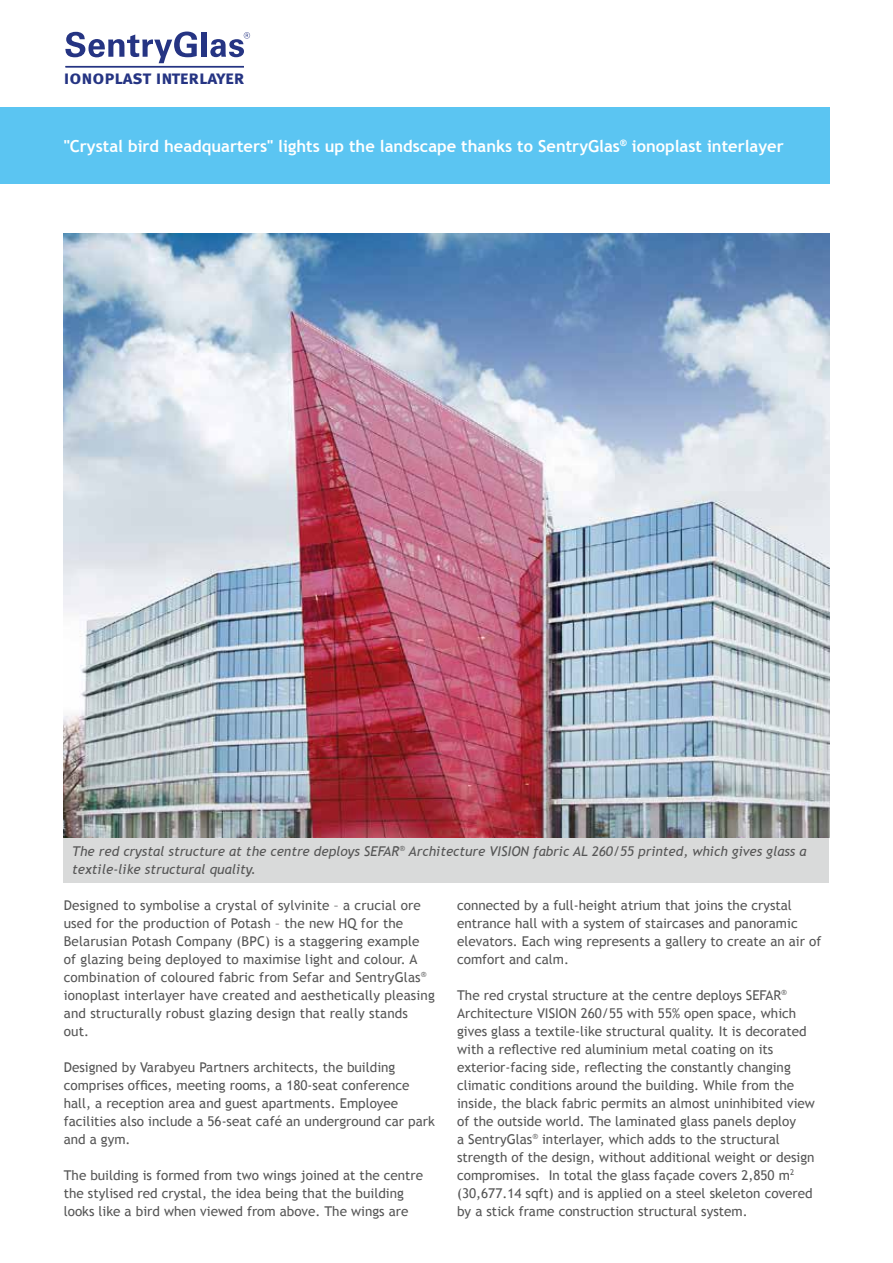
<style>
.page{position:relative;width:893px;height:1263px;background:#fff}
.page>*{position:absolute;margin:0;border:0;box-sizing:border-box;transform-origin:0 0}
.t1{font:19.05px "Meta Bold Caps";letter-spacing:-.005em;color:#253483}
.t2{font:700 16.5px "Trebuchet MS";color:#fff}
.t3{font:13.5px/18px "Trebuchet MS";color:#565656}
.t4{font:italic 13.5px/18px "Trebuchet MS";color:#565656}
</style>
<div class="page">
<div style="left:64px;top:838px;width:765px;height:44px;background:#d9dada"></div>
<svg style="left:65px;top:32px;width:132px;height:31px"></svg>
<div style="left:202px;top:32px;width:5px;height:25px;background:#253483"></div>
<svg style="left:210px;top:32px;width:40px;height:25px"></svg>
<hr style="left:65px;top:66px;width:179px;height:2px;background:#253483">
<div style="left:0;top:107px;width:829px;height:77px;background:#5bc5f2"></div>
<img style="left:64px;top:234px;width:765px;height:604px">
<h1 class="t1" style="left:64px;top:66px;width:182px">ionoplast interlayer</h1>
<p class="t2" style="left:64px;top:136px;width:721px">"Crystal bird headquarters" lights up the landscape thanks to SentryGlas<sup>®</sup> ionoplast interlayer</p>
<p class="t4" style="left:72px;top:842px;width:736px">The red crystal structure at the centre deploys SEFAR<sup>®</sup> Architecture VISION fabric AL 260/55 printed, which gives glass a textile-like structural quality.</p>
<p class="t3" style="left:64px;top:896px;width:372px">Designed to symbolise a crystal of sylvinite – a crucial ore used for the production of Potash – the new HQ for the Belarusian Potash Company (BPC) is a staggering example of glazing being deployed to maximise light and colour. A combination of coloured fabric from Sefar and SentryGlas<sup>® </sup>ionoplast interlayer have created and aesthetically pleasing and structurally robust glazing design that really stands out.</p>
<p class="t3" style="left:64px;top:1058px;width:373px">Designed by Varabyeu Partners architects, the building comprises offices, meeting rooms, a 180-seat conference hall, a reception area and guest apartments. Employee facilities also include a 56-seat café an underground car park and a gym.</p>
<p class="t3" style="left:64px;top:1166px;width:361px">The building is formed from two wings joined at the centre the stylised red crystal, the idea being that the building looks like a bird when viewed from above. The wings are</p>
<p class="t3" style="left:457px;top:896px;width:366px">connected by a full-height atrium that joins the crystal entrance hall with a system of staircases and panoramic elevators. Each wing represents a gallery to create an air of comfort and calm.</p>
<p class="t3" style="left:457px;top:986px;width:359px">The red crystal structure at the centre deploys SEFAR<sup>® </sup>Architecture VISION 260/55 with 55% open space, which gives glass a textile-like structural quality. It is decorated with a reflective red aluminium metal coating on its exterior-facing side, reflecting the constantly changing climatic conditions around the building. While from the inside, the black fabric permits an almost uninhibited view of the outside world. The laminated glass panels deploy<br>a SentryGlas<sup>®</sup> interlayer, which adds to the structural strength of the design, without additional weight or design compromises. In total the glass façade covers 2,850 m<sup>2 </sup>(30,677.14 sqft) and is applied on a steel skeleton covered by a stick frame construction structural system.</p>
</div>
